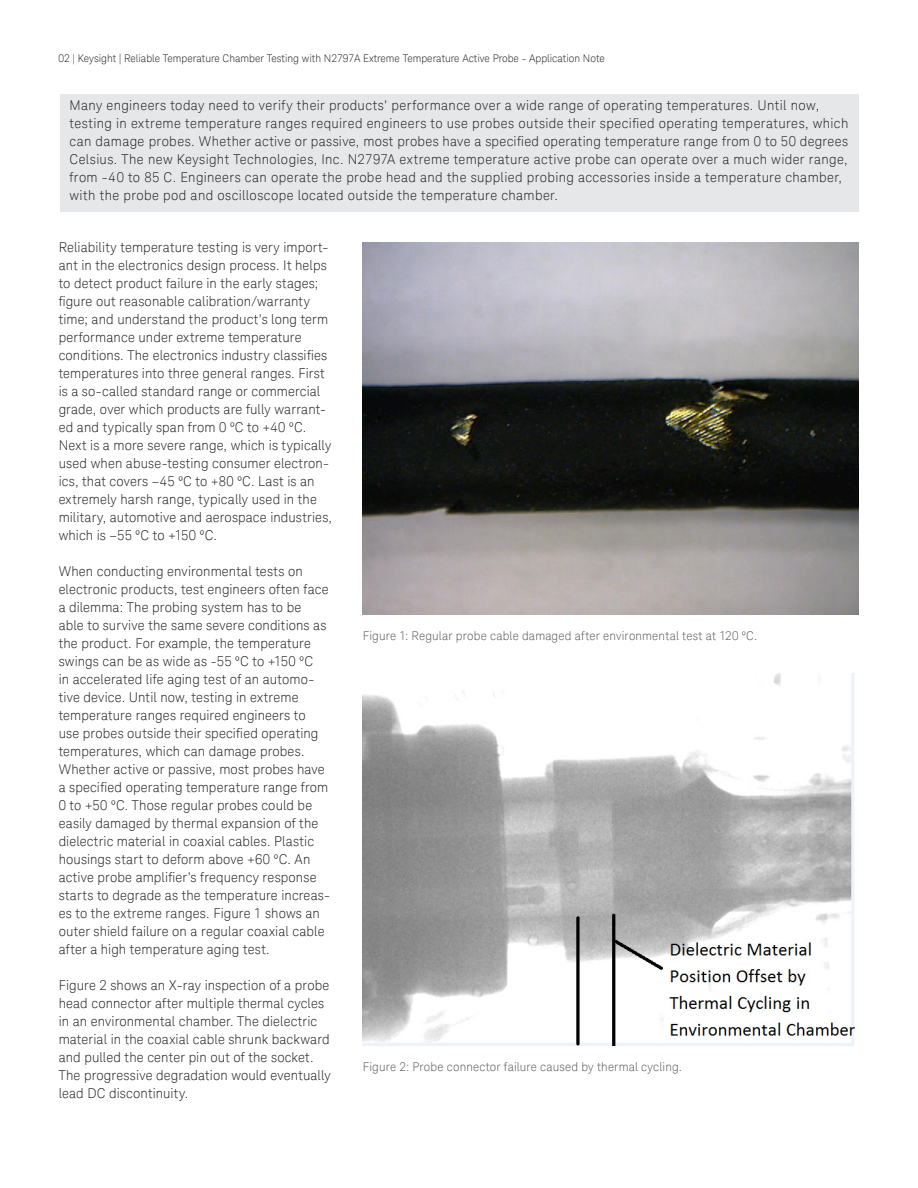
<style>
.page{position:relative;width:918px;height:1188px;background:#fff}
.page>*{position:absolute;margin:0;border:0;box-sizing:border-box;transform-origin:0 0}
.t1{font:300 13.5px/18px "Keysight Sans";letter-spacing:.015em;color:#231f20}
.t2{font:300 12px "Keysight Sans";letter-spacing:.015em;color:#57585a}
.t3{font:300 10.5px "Keysight Sans";color:#231f20}
</style>
<div class="page">
<div style="left:60px;top:94px;width:799px;height:118px;background:#e6e7e9"></div>
<img style="left:363px;top:243px;width:496px;height:371px">
<img style="left:363px;top:674px;width:493px;height:372px">
<p class="t3" style="left:59px;top:52px;width:548px">02 | Keysight | Reliable Temperature Chamber Testing with N2797A Extreme Temperature Active Probe - Application Note</p>
<p class="t1" style="left:69px;top:96px;width:780px">Many engineers today need to verify their products’ performance over a wide range of operating temperatures. Until now, testing in extreme temperature ranges required engineers to use probes outside their specified operating temperatures, which can damage probes. Whether active or passive, most probes have a specified operating temperature range from 0 to 50 degrees Celsius. The new Keysight Technologies, Inc. N2797A extreme temperature active probe can operate over a much wider range, from -40 to 85 C. Engineers can operate the probe head and the supplied probing accessories inside a temperature chamber, with the probe pod and oscilloscope located outside the temperature chamber.</p>
<p class="t1" style="left:59px;top:239px;width:275px">Reliability temperature testing is very import&shy;ant in the electronics design process. It helps to detect product failure in the early stages; figure out reasonable calibration/warranty time; and understand the product’s long term performance under extreme temperature conditions. The electronics industry classifies temperatures into three general ranges. First is a so-called standard range or commercial grade, over which products are fully warrant&shy;ed and typically span from 0 ºC to +40 ºC.<br>Next is a more severe range, which is typically used when abuse-testing consumer electron&shy;ics, that covers –45 ºC to +80 ºC. Last is an extremely harsh range, typically used in the military, automotive and aerospace industries, which is –55 ºC to +150 ºC.</p>
<p class="t1" style="left:59px;top:563px;width:273px">When conducting environmental tests on electronic products, test engineers often face a dilemma: The probing system has to be<br>able to survive the same severe conditions as the product. For example, the temperature swings can be as wide as -55 ºC to +150 ºC<br>in accelerated life aging test of an automo&shy;tive device. Until now, testing in extreme temperature ranges required engineers to<br>use probes outside their specified operating temperatures, which can damage probes.<br>Whether active or passive, most probes have a specified operating temperature range from 0 to +50 ºC. Those regular probes could be easily damaged by thermal expansion of the dielectric material in coaxial cables. Plastic housings start to deform above +60 ºC. An active probe amplifier’s frequency response starts to degrade as the temperature increas&shy;es to the extreme ranges. Figure 1 shows an outer shield failure on a regular coaxial cable after a high temperature aging test.</p>
<p class="t1" style="left:59px;top:977px;width:274px">Figure 2 shows an X-ray inspection of a probe head connector after multiple thermal cycles in an environmental chamber. The dielectric material in the coaxial cable shrunk backward and pulled the center pin out of the socket.<br>The progressive degradation would eventually lead DC discontinuity.</p>
<p class="t2" style="left:363px;top:629px;width:396px">Figure 1: Regular probe cable damaged after environmental test at 120 ºC.</p>
<p class="t2" style="left:363px;top:1060px;width:321px">Figure 2: Probe connector failure caused by thermal cycling.</p>
</div>
